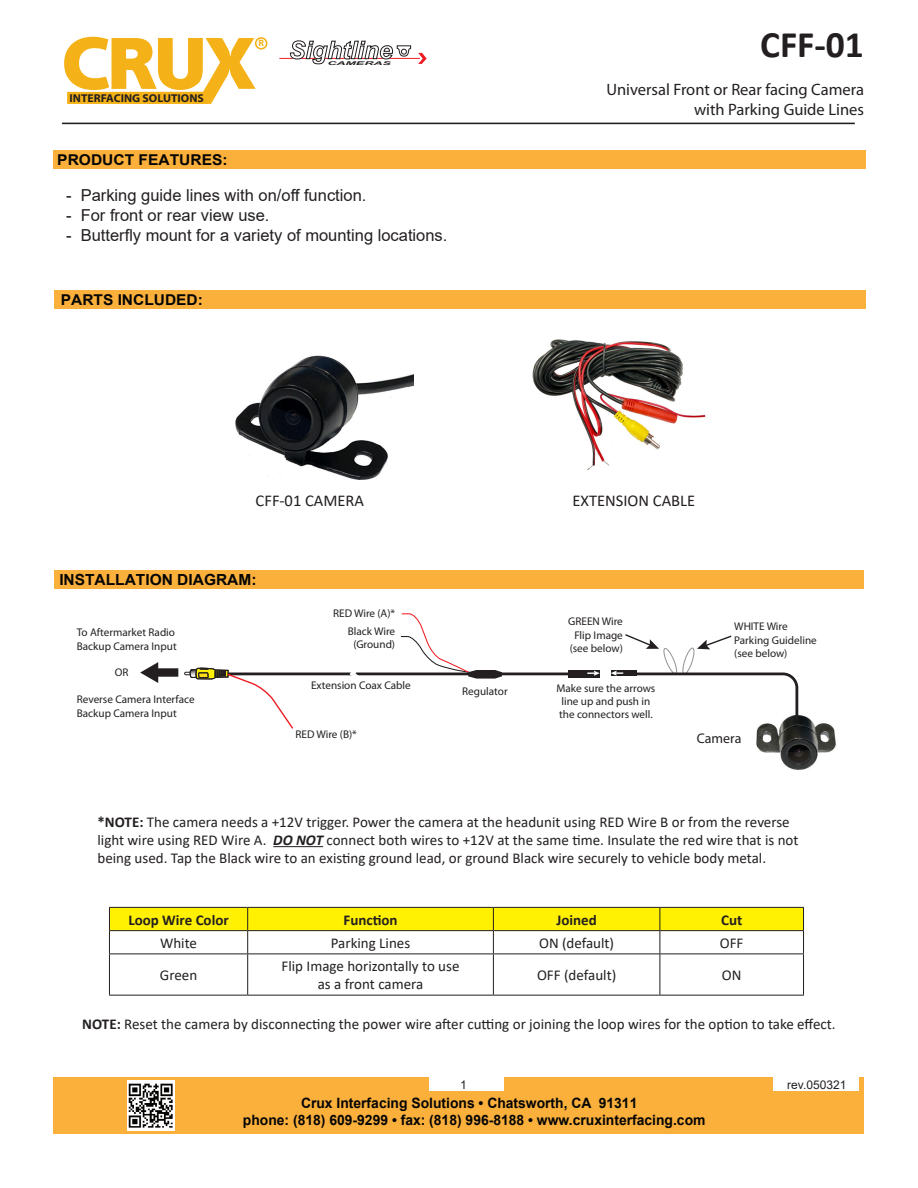
<style>
.page{position:relative;width:918px;height:1188px;background:#fff}
.page>*{position:absolute;margin:0;border:0;box-sizing:border-box;transform-origin:0 0}
.t1{font:700 37.5px "Calibri";color:#231f20}
.t2{font:16.5px "Arial";color:#231f20}
.t3{font:16.5px "Myriad Pro";color:#231f20}
.t4{font:16.5px "Calibri";color:#231f20}
.t5{font:700 15.3px "Arial";color:#050504}
.t6{font:15px/18px "Calibri";color:#231f20}
.t7{font:700 15px "Calibri";color:#231f20}
.t8{font:700 14.85px "Arial";color:#050504;scale:1.04 1}
.t9{font:700 14.25px/17.1px "Arial";color:#050504}
.t10{font:13.95px "Myriad Pro";color:#231f20}
.t11{font:12px "Arial";color:#231f20}
.t12{font:700 11.4px "Myriad Pro";color:#231f20}
.t13{font:11.25px/13.4px "Myriad Pro";color:#231f20}
.t14{font:700 9.3px "Myriad Pro";color:#f5b218}
.t15{font:italic 700 5.1px "Arial";color:#231f20;scale:2.44 1}
.s1{font-weight:700}
.s2{font-weight:700;font-style:italic}
</style>
<div class="page">
<div style="left:54px;top:1078px;width:810px;height:56px;background:#fbb03c"></div>
<img style="left:127px;top:1081px;width:48px;height:49px">
<div style="left:429px;top:1078px;width:74px;height:13px;background:#fff"></div>
<div style="left:774px;top:1078px;width:85px;height:13px;background:#fff"></div>
<div style="left:53px;top:150px;width:812px;height:18px;background:#fbb03c"></div>
<div style="left:54px;top:291px;width:811px;height:18px;background:#fbb03c"></div>
<div style="left:54px;top:570px;width:810px;height:19px;background:#fbb03c"></div>
<img style="left:532px;top:339px;width:174px;height:131px">
<img style="left:756px;top:715px;width:80px;height:56px">
<div style="left:569px;top:670px;width:31px;height:7px;background:#231f20"></div>
<svg style="left:587px;top:671px;width:13px;height:5px"></svg>
<svg style="left:400px;top:613px;width:102px;height:66px"></svg>
<hr style="left:222px;top:673px;width:357px;height:2px;background:#231f20">
<svg style="left:184px;top:668px;width:111px;height:61px"></svg>
<svg style="left:347px;top:672px;width:15px;height:4px"></svg>
<div style="left:155px;top:668px;width:23px;height:9px;background:#231f20"></div>
<svg style="left:140px;top:662px;width:18px;height:21px"></svg>
<svg style="left:611px;top:634px;width:189px;height:88px"></svg>
<hr style="left:62px;top:123px;width:793px;height:1px;background:#231f20">
<svg style="left:64px;top:37px;width:192px;height:67px"></svg>
<div style="left:255px;top:37px;width:12px;height:13px;border:2px solid #f5b218;border-radius:50%"></div>
<hr style="left:279px;top:58px;width:141px;height:1px;background:#ee1d23">
<svg style="left:418px;top:53px;width:9px;height:11px"></svg>
<svg style="left:290px;top:40px;width:121px;height:25px"></svg>
<img style="left:235px;top:355px;width:179px;height:125px">
<hr style="left:273px;top:846px;width:50px;height:1px;background:#231f20">
<svg style="left:109px;top:907px;width:695px;height:47px"></svg>
<hr style="left:109px;top:954px;width:139px;height:1px;background:#231f20">
<hr style="left:109px;top:954px;width:1px;height:41px;background:#231f20">
<hr style="left:248px;top:954px;width:245px;height:1px;background:#231f20">
<hr style="left:247px;top:954px;width:1px;height:41px;background:#231f20">
<hr style="left:493px;top:954px;width:167px;height:1px;background:#231f20">
<hr style="left:493px;top:954px;width:1px;height:41px;background:#231f20">
<hr style="left:660px;top:954px;width:144px;height:1px;background:#231f20">
<hr style="left:660px;top:954px;width:1px;height:41px;background:#231f20">
<hr style="left:803px;top:954px;width:1px;height:41px;background:#231f20">
<hr style="left:109px;top:995px;width:139px;height:1px;background:#231f20">
<hr style="left:248px;top:995px;width:245px;height:1px;background:#231f20">
<hr style="left:493px;top:995px;width:167px;height:1px;background:#231f20">
<hr style="left:660px;top:995px;width:144px;height:1px;background:#231f20">
<p class="t12" style="left:70px;top:90px;width:136px">INTERFACING SOLUTIONS</p>
<p class="t8" style="left:57px;top:149px;width:165px">PRODUCT FEATURES:</p>
<p class="t14" style="left:258px;top:37px;width:7px">R</p>
<p class="t15" style="left:327px;top:59px;width:28px">CAMERAS</p>
<p class="t2" style="left:66px;top:184px;width:302px">- Parking guide lines with on/off function.</p>
<p class="t2" style="left:66px;top:204px;width:205px">- For front or rear view use.</p>
<p class="t2" style="left:66px;top:223px;width:383px">- Butterfly mount for a variety of mounting locations.</p>
<p class="t8" style="left:61px;top:289px;width:138px">PARTS INCLUDED:</p>
<p class="t1" style="left:760px;top:18px;width:105px">CFF-01</p>
<p class="t3" style="left:606px;top:80px;width:259px">Universal Front or Rear facing Camera</p>
<p class="t3" style="left:694px;top:100px;width:171px">with Parking Guide Lines</p>
<p class="t4" style="left:256px;top:489px;width:110px">CFF-01 CAMERA</p>
<p class="t4" style="left:573px;top:489px;width:124px">EXTENSION CABLE</p>
<p class="t5" style="left:59px;top:569px;width:199px">INSTALLATION DIAGRAM:</p>
<p class="t13" style="left:77px;top:626px;width:101px">To Aftermarket Radio<br>Backup Camera Input</p>
<p class="t13" style="left:115px;top:666px;width:15px">OR</p>
<p class="t13" style="left:77px;top:693px;width:120px">Reverse Camera Interface<br>Backup Camera Input</p>
<p class="t13" style="left:333px;top:606px;width:63px">RED Wire (A)*</p>
<p class="t13" style="left:348px;top:624px;width:49px;text-align:center">Black Wire (Ground)</p>
<p class="t13" style="left:311px;top:679px;width:101px">Extension Coax Cable</p>
<p class="t13" style="left:296px;top:728px;width:63px">RED Wire (B)*</p>
<p class="t13" style="left:462px;top:684px;width:47px">Regulator</p>
<p class="t13" style="left:568px;top:615px;width:56px;text-align:center">GREEN Wire<br>Flip Image (see below)</p>
<p class="t13" style="left:556px;top:681px;width:100px">Make sure the arrows line up and push in the connectors well.</p>
<p class="t13" style="left:734px;top:620px;width:84px">WHITE Wire<br>Parking Guideline (see below)</p>
<p class="t10" style="left:697px;top:729px;width:46px">Camera</p>
<p class="t6" style="left:98px;top:813px;width:703px"><span class="s1">*NOTE:</span> The camera needs a +12V trigger. Power the camera at the headunit using RED Wire B or from the reverse light wire using RED Wire A. <span class="s2">DO NOT</span> connect both wires to +12V at the same time. Insulate the red wire that is not being used. Tap the Black wire to an existing ground lead, or ground Black wire securely to vehicle body metal.</p>
<p class="t7" style="left:128px;top:909px;width:102px">Loop Wire Color</p>
<p class="t7" style="left:343px;top:909px;width:56px">Function</p>
<p class="t7" style="left:556px;top:909px;width:42px">Joined</p>
<p class="t7" style="left:721px;top:909px;width:23px">Cut</p>
<p class="t6" style="left:160px;top:934px;width:39px">White</p>
<p class="t6" style="left:331px;top:934px;width:81px">Parking Lines</p>
<p class="t6" style="left:539px;top:934px;width:77px">ON (default)</p>
<p class="t6" style="left:720px;top:934px;width:25px">OFF</p>
<p class="t6" style="left:160px;top:966px;width:39px">Green</p>
<p class="t6" style="left:282px;top:957px;width:179px">Flip Image horizontally to use</p>
<p class="t6" style="left:318px;top:975px;width:107px">as a front camera</p>
<p class="t6" style="left:537px;top:966px;width:81px">OFF (default)</p>
<p class="t6" style="left:722px;top:966px;width:21px">ON</p>
<p class="t6" style="left:82px;top:1015px;width:755px"><span class="s1">NOTE:</span> Reset the camera by disconnecting the power wire after cutting or joining the loop wires for the option to take effect.</p>
<p class="t11" style="left:460px;top:1076px;width:8px">1</p>
<p class="t9" style="left:243px;top:1094px;width:464px;text-indent:58px">Crux Interfacing Solutions • Chatsworth, CA 91311<br>phone: (818) 609-9299 • fax: (818) 996-8188 • www.cruxinterfacing.com</p>
<p class="t11" style="left:787px;top:1076px;width:61px">rev.050321</p>
</div>
